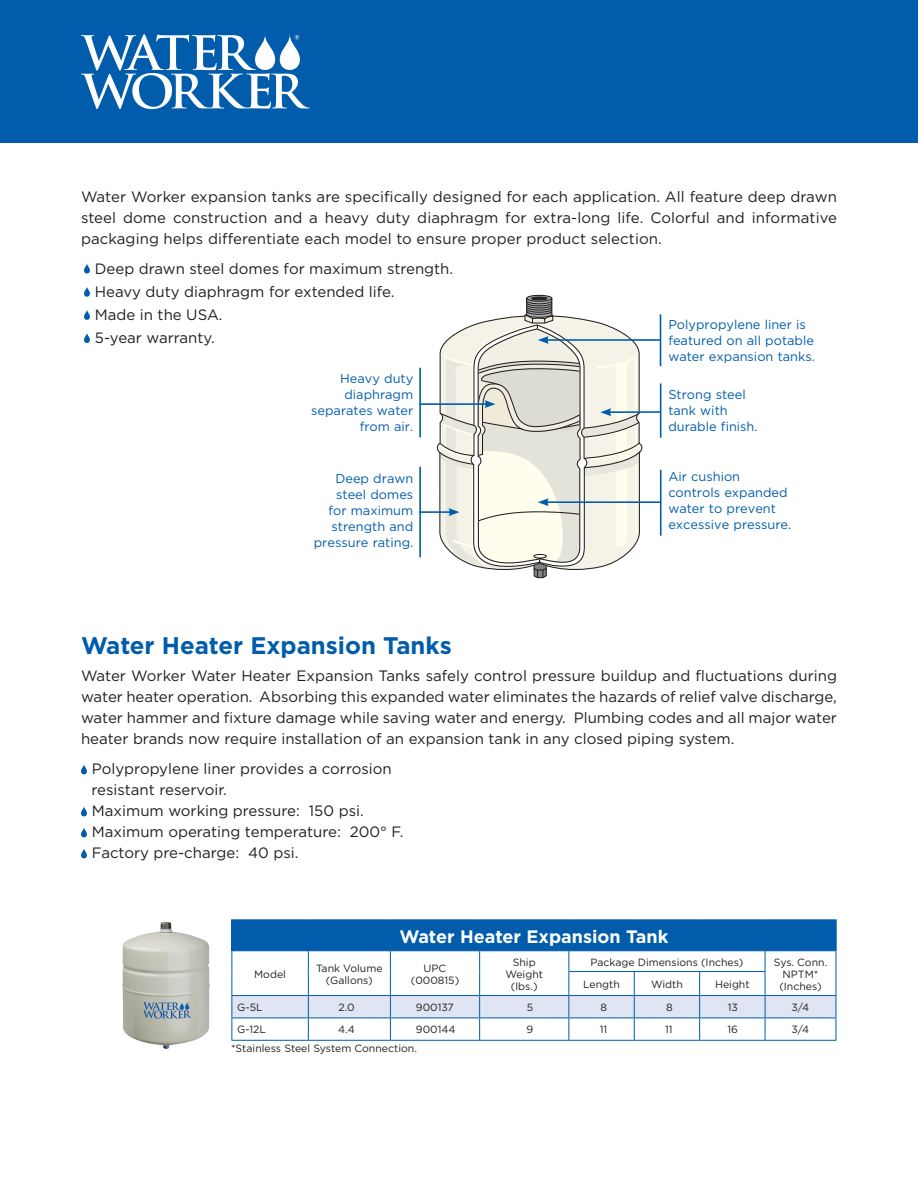
<style>
.page{position:relative;width:918px;height:1188px;background:#fff}
.page>*{position:absolute;margin:0;border:0;box-sizing:border-box;transform-origin:0 0}
.t1{font:700 24px "Gotham";color:#015dab}
.t2{font:700 18px "Gotham";color:#fff}
.t3{font:15px/21px "Gotham";color:#231f20;text-align:justify}
.graph_copy1{font:12.75px/16px "Gotham";color:#015dab}
.t4{font:10.5px/12px "Gotham";color:#231f20;text-align:center}
</style>
<div class="page">
<div style="left:0;top:0;width:918px;height:143px;background:#015dab"></div>
<svg style="left:81px;top:764px;width:6px;height:10px"></svg>
<svg style="left:81px;top:806px;width:6px;height:10px"></svg>
<svg style="left:81px;top:827px;width:6px;height:10px"></svg>
<svg style="left:81px;top:848px;width:6px;height:10px"></svg>
<img style="left:122px;top:922px;width:88px;height:127px">
<div style="left:232px;top:920px;width:604px;height:31px;background:#015dab"></div>
<hr style="left:231px;top:919px;width:77px;height:2px;background:#015dab">
<hr style="left:231px;top:921px;width:2px;height:29px;background:#015dab">
<hr style="left:308px;top:919px;width:82px;height:2px;background:#015dab">
<hr style="left:390px;top:919px;width:90px;height:2px;background:#015dab">
<hr style="left:480px;top:919px;width:89px;height:2px;background:#015dab">
<hr style="left:569px;top:919px;width:65px;height:2px;background:#015dab">
<hr style="left:634px;top:919px;width:66px;height:2px;background:#015dab">
<hr style="left:700px;top:919px;width:65px;height:2px;background:#015dab">
<hr style="left:765px;top:919px;width:72px;height:2px;background:#015dab">
<hr style="left:835px;top:921px;width:2px;height:29px;background:#015dab">
<hr style="left:231px;top:1040px;width:77px;height:1px;background:#015dab">
<hr style="left:569px;top:1040px;width:65px;height:1px;background:#015dab">
<hr style="left:634px;top:1040px;width:66px;height:1px;background:#015dab">
<hr style="left:700px;top:1040px;width:65px;height:1px;background:#015dab">
<hr style="left:765px;top:1040px;width:71px;height:1px;background:#015dab">
<hr style="left:231px;top:950px;width:77px;height:1px;background:#015dab">
<svg style="left:231px;top:951px;width:606px;height:89px"></svg>
<hr style="left:308px;top:1040px;width:82px;height:1px;background:#015dab">
<hr style="left:390px;top:1040px;width:90px;height:1px;background:#015dab">
<hr style="left:480px;top:1040px;width:89px;height:1px;background:#015dab">
<hr style="left:546px;top:339px;width:114px;height:2px;background:#015dab">
<hr style="left:609px;top:411px;width:51px;height:2px;background:#015dab">
<hr style="left:419px;top:511px;width:32px;height:2px;background:#015dab">
<hr style="left:419px;top:403px;width:68px;height:2px;background:#015dab">
<hr style="left:546px;top:501px;width:114px;height:2px;background:#015dab">
<svg style="left:436px;top:294px;width:206px;height:285px"></svg>
<hr style="left:660px;top:314px;width:1px;height:52px;background:#015dab">
<hr style="left:660px;top:384px;width:1px;height:54px;background:#015dab">
<hr style="left:419px;top:467px;width:2px;height:90px;background:#015dab">
<hr style="left:419px;top:368px;width:2px;height:69px;background:#015dab">
<hr style="left:660px;top:470px;width:2px;height:66px;background:#015dab">
<svg style="left:84px;top:263px;width:6px;height:11px"></svg>
<svg style="left:84px;top:286px;width:6px;height:11px"></svg>
<svg style="left:84px;top:309px;width:6px;height:11px"></svg>
<svg style="left:84px;top:333px;width:6px;height:10px"></svg>
<svg style="left:81px;top:34px;width:229px;height:75px"></svg>
<p class="t3" style="left:81px;top:185px;width:758px">Water Worker expansion tanks are specifically designed for each application. All feature deep drawn steel dome construction and a heavy duty diaphragm for extra-long life. Colorful and informative packaging helps differentiate each model to ensure proper product selection.</p>
<p class="t3" style="left:95px;top:257px;width:360px">Deep drawn steel domes for maximum strength.</p>
<p class="t3" style="left:95px;top:281px;width:301px">Heavy duty diaphragm for extended life.</p>
<p class="t3" style="left:95px;top:304px;width:129px">Made in the USA.</p>
<p class="t3" style="left:95px;top:327px;width:121px">5-year warranty.</p>
<p class="graph_copy1" style="left:668px;top:316px;width:148px">Polypropylene liner is featured on all potable water expansion tanks.</p>
<p class="graph_copy1" style="left:668px;top:387px;width:79px">Strong steel</p>
<p class="graph_copy1" style="left:668px;top:403px;width:61px">tank with</p>
<p class="graph_copy1" style="left:668px;top:419px;width:91px">durable finish.</p>
<p class="graph_copy1" style="left:311px;top:370px;width:104px;text-align:right">Heavy duty diaphragm separates water from air.</p>
<p class="graph_copy1" style="left:314px;top:470px;width:101px;text-align:right">Deep drawn steel domes<br>for maximum strength and pressure rating.</p>
<p class="graph_copy1" style="left:668px;top:469px;width:124px">Air cushion controls expanded water to prevent excessive pressure.</p>
<p class="t1" style="left:81px;top:632px;width:372px">Water Heater Expansion Tanks</p>
<p class="t3" style="left:81px;top:665px;width:758px">Water Worker Water Heater Expansion Tanks safely control pressure buildup and fluctuations during water heater operation. Absorbing this expanded water eliminates the hazards of relief valve discharge, water hammer and fixture damage while saving water and energy. Plumbing codes and all major water heater brands now require installation of an expansion tank in any closed piping system.</p>
<p class="t3" style="left:92px;top:758px;width:302px">Polypropylene liner provides a corrosion resistant reservoir.</p>
<p class="t3" style="left:92px;top:800px;width:273px">Maximum working pressure: 150 psi.</p>
<p class="t3" style="left:92px;top:821px;width:313px">Maximum operating temperature: 200° F.</p>
<p class="t3" style="left:92px;top:842px;width:208px">Factory pre-charge: 40 psi.</p>
<p class="t2" style="left:399px;top:926px;width:271px">Water Heater Expansion Tank</p>
<p class="t4" style="left:254px;top:968px;width:33px">Model</p>
<p class="t4" style="left:316px;top:962px;width:68px">Tank Volume (Gallons)</p>
<p class="t4" style="left:411px;top:962px;width:50px">UPC (000815)</p>
<p class="t4" style="left:505px;top:956px;width:39px">Ship<br>Weight</p>
<p class="t4" style="left:511px;top:980px;width:28px">(lbs.)</p>
<p class="t4" style="left:591px;top:956px;width:154px">Package Dimensions (Inches)</p>
<p class="t4" style="left:774px;top:956px;width:55px">Sys. Conn.</p>
<p class="t4" style="left:783px;top:968px;width:37px">NPTM*</p>
<p class="t4" style="left:583px;top:978px;width:38px">Length</p>
<p class="t4" style="left:651px;top:978px;width:33px">Width</p>
<p class="t4" style="left:715px;top:978px;width:36px">Height</p>
<p class="t4" style="left:779px;top:980px;width:44px">(Inches)</p>
<p class="t4" style="left:237px;top:1001px;width:27px">G-5L</p>
<p class="t4" style="left:339px;top:1001px;width:18px">2.0</p>
<p class="t4" style="left:416px;top:1001px;width:39px">900137</p>
<p class="t4" style="left:527px;top:1001px;width:8px">5</p>
<p class="t4" style="left:601px;top:1001px;width:8px">8</p>
<p class="t4" style="left:666px;top:1001px;width:8px">8</p>
<p class="t4" style="left:728px;top:1001px;width:12px">13</p>
<p class="t4" style="left:792px;top:1001px;width:19px">3/4</p>
<p class="t4" style="left:237px;top:1024px;width:30px">G-12L</p>
<p class="t4" style="left:338px;top:1024px;width:18px">4.4</p>
<p class="t4" style="left:416px;top:1024px;width:41px">900144</p>
<p class="t4" style="left:526px;top:1024px;width:8px">9</p>
<p class="t4" style="left:600px;top:1024px;width:9px">11</p>
<p class="t4" style="left:665px;top:1024px;width:9px">11</p>
<p class="t4" style="left:728px;top:1024px;width:12px">16</p>
<p class="t4" style="left:792px;top:1024px;width:19px">3/4</p>
<p class="t4" style="left:231px;top:1042px;width:187px">*Stainless Steel System Connection.</p>
</div>
